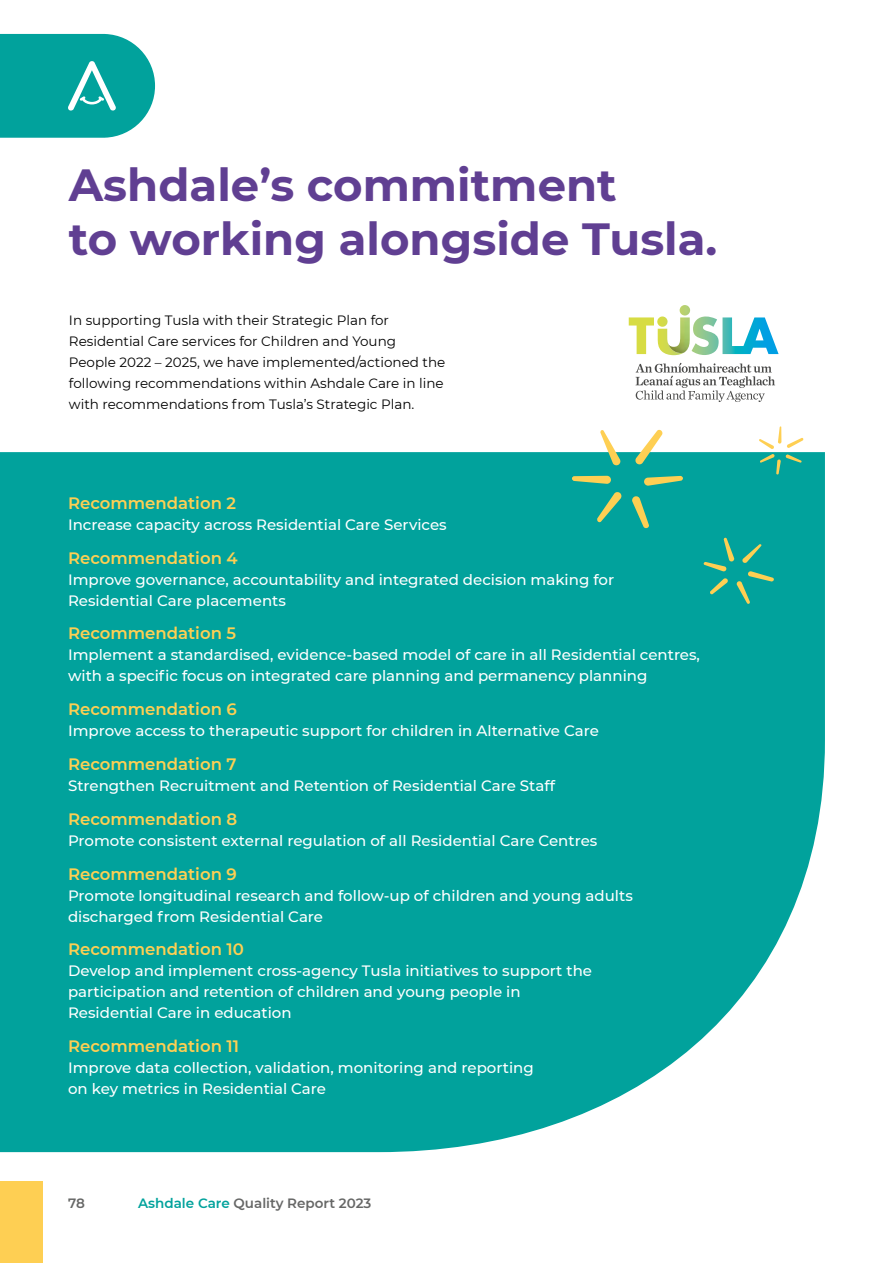
<style>
.page{position:relative;width:893px;height:1263px;background:#fff}
.page>*{position:absolute;margin:0;border:0;box-sizing:border-box;transform-origin:0 0}
.t1{font:700 45px/54px "Montserrat";color:#603f92}
.t2{font:600 16.5px "Montserrat";color:#fecf53}
.t3{font:500 15px/21px "Montserrat";color:#fff}
.t4{font:13.5px/21px "Montserrat";color:#000}
.t5{font:600 13.5px "Montserrat";color:#666766}
.s1{color:#01a29c}
</style>
<div class="page">
<svg style="left:0;top:34px;width:155px;height:104px"></svg>
<div style="left:0;top:1181px;width:43px;height:82px;background:#fecf53"></div>
<svg style="left:629px;top:310px;width:150px;height:45px"></svg>
<img style="left:667px;top:305px;width:23px;height:48px">
<svg style="left:636px;top:363px;width:139px;height:39px"></svg>
<div style="left:0;top:452px;width:825px;height:700px;background:#01a29c"></div>
<svg style="left:600px;top:430px;width:21px;height:36px"></svg>
<svg style="left:635px;top:429px;width:28px;height:35px"></svg>
<svg style="left:632px;top:496px;width:17px;height:32px"></svg>
<svg style="left:597px;top:492px;width:25px;height:30px"></svg>
<svg style="left:644px;top:476px;width:39px;height:10px"></svg>
<svg style="left:572px;top:476px;width:39px;height:8px"></svg>
<svg style="left:704px;top:537px;width:70px;height:67px"></svg>
<svg style="left:759px;top:426px;width:44px;height:49px"></svg>
<h1 class="t1" style="left:69px;top:156px;width:650px">Ashdale’s commitment<br>to working alongside Tusla.</h1>
<p class="t4" style="left:69px;top:309px;width:378px">In supporting Tusla with their Strategic Plan for Residential Care services for Children and Young People 2022 – 2025, we have implemented/actioned the following recommendations within Ashdale Care in line with recommendations from Tusla’s Strategic Plan.</p>
<p class="t2" style="left:68px;top:491px;width:170px">Recommendation 2</p>
<p class="t3" style="left:68px;top:513px;width:380px">Increase capacity across Residential Care Services</p>
<p class="t2" style="left:68px;top:546px;width:171px">Recommendation 4</p>
<p class="t3" style="left:68px;top:568px;width:548px">Improve governance, accountability and integrated decision making for<br>Residential Care placements</p>
<p class="t2" style="left:68px;top:622px;width:170px">Recommendation 5</p>
<p class="t3" style="left:68px;top:644px;width:633px">Implement a standardised, evidence-based model of care in all Residential centres, with a specific focus on integrated care planning and permanency planning</p>
<p class="t2" style="left:68px;top:698px;width:170px">Recommendation 6</p>
<p class="t3" style="left:68px;top:720px;width:532px">Improve access to therapeutic support for children in Alternative Care</p>
<p class="t2" style="left:68px;top:752px;width:170px">Recommendation 7</p>
<p class="t3" style="left:68px;top:774px;width:488px">Strengthen Recruitment and Retention of Residential Care Staff</p>
<p class="t2" style="left:68px;top:807px;width:171px">Recommendation 8</p>
<p class="t3" style="left:68px;top:829px;width:531px">Promote consistent external regulation of all Residential Care Centres</p>
<p class="t2" style="left:68px;top:862px;width:170px">Recommendation 9</p>
<p class="t3" style="left:68px;top:884px;width:566px">Promote longitudinal research and follow-up of children and young adults discharged from Residential Care</p>
<p class="t2" style="left:68px;top:938px;width:177px">Recommendation 10</p>
<p class="t3" style="left:68px;top:960px;width:526px">Develop and implement cross-agency Tusla initiatives to support the participation and retention of children and young people in<br>Residential Care in education</p>
<p class="t2" style="left:68px;top:1034px;width:173px">Recommendation 11</p>
<p class="t3" style="left:68px;top:1056px;width:467px">Improve data collection, validation, monitoring and reporting on key metrics in Residential Care</p>
<p class="t5" style="left:68px;top:1194px;width:18px">78</p>
<p class="t5" style="left:138px;top:1194px;width:235px"><span class="s1">Ashdale Care</span> Quality Report 2023</p>
</div>
